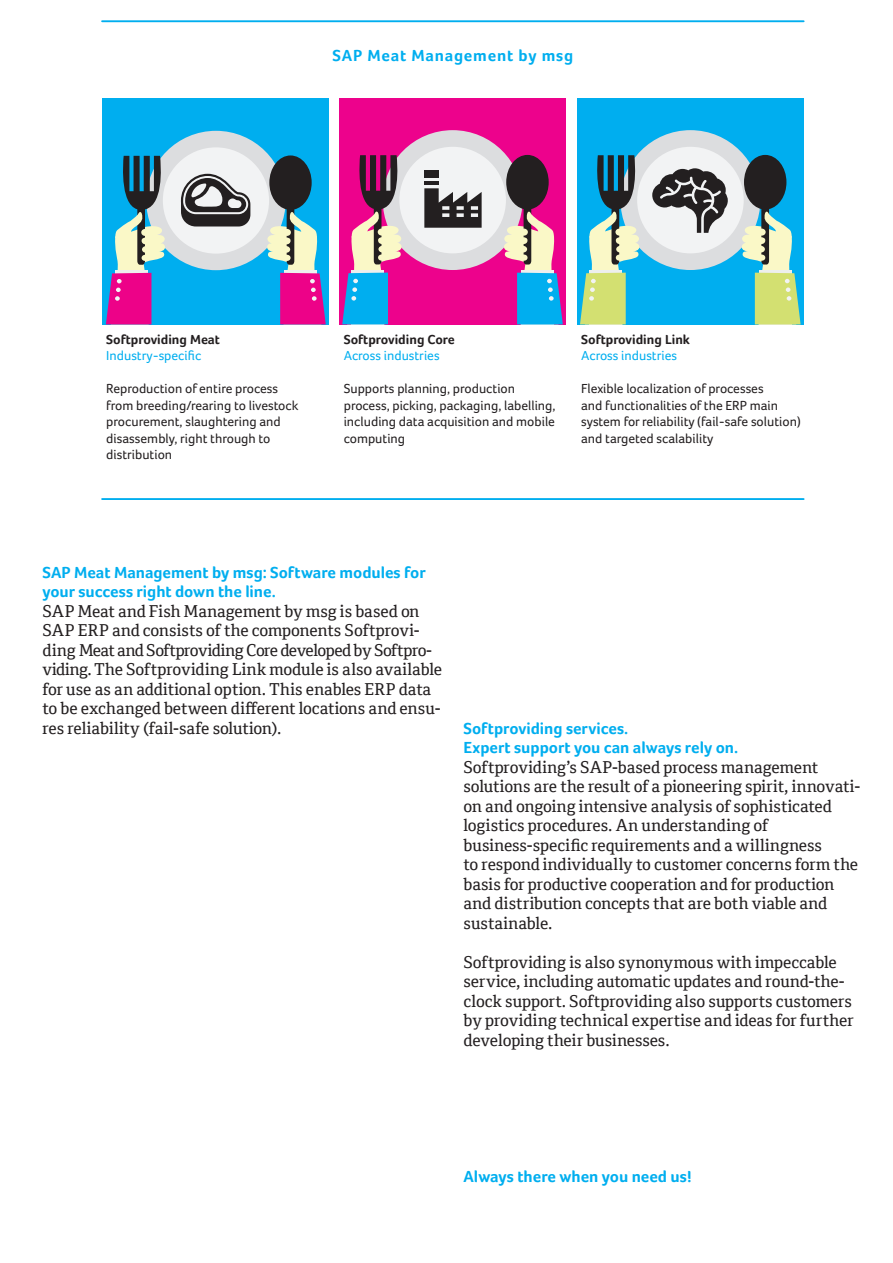
<style>
.page{position:relative;width:893px;height:1263px;background:#fff}
.page>*{position:absolute;margin:0;border:0;box-sizing:border-box;transform-origin:0 0}
.t1{font:16.5px/19.5px "Cordale";letter-spacing:-.005em;color:#231f20}
.t2{font:700 16.5px/19.5px "Foco Corp";color:#00aeef}
.t3{font:700 16.5px "Foco Corp";letter-spacing:.05em;color:#00aeef}
.t4{font:13.5px/16.5px "Foco Corp";color:#231f20}
.t5{font:700 13.5px "Foco Corp";color:#231f20}
.t6{font:13.5px "Foco Corp";color:#00aeef}
</style>
<div class="page">
<div style="left:102px;top:98px;width:227px;height:226px;background:#00aeef"></div>
<div style="left:146px;top:131px;width:140px;height:139px;background:#dcdddf;border-radius:50%"></div>
<div style="left:163px;top:147px;width:106px;height:107px;background:#f2f3f4;border-radius:50%"></div>
<svg style="left:106px;top:156px;width:60px;height:168px"></svg>
<svg style="left:267px;top:155px;width:59px;height:169px"></svg>
<div style="left:283px;top:255px;width:8px;height:6px;background:#faf8c7;border-radius:50%"></div>
<div style="left:282px;top:246px;width:8px;height:7px;background:#faf8c7;border-radius:50%"></div>
<svg style="left:181px;top:174px;width:69px;height:52px"></svg>
<div style="left:339px;top:98px;width:227px;height:226px;background:#ed028c"></div>
<div style="left:383px;top:130px;width:140px;height:140px;background:#dcdddf;border-radius:50%"></div>
<div style="left:399px;top:147px;width:107px;height:106px;background:#f2f3f4;border-radius:50%"></div>
<svg style="left:342px;top:155px;width:60px;height:169px"></svg>
<svg style="left:503px;top:155px;width:60px;height:169px"></svg>
<div style="left:519px;top:254px;width:8px;height:7px;background:#faf8c7;border-radius:50%"></div>
<div style="left:519px;top:246px;width:8px;height:6px;background:#faf8c7;border-radius:50%"></div>
<hr style="left:424px;top:181px;width:15px;height:4px;background:#231f20">
<div style="left:424px;top:170px;width:15px;height:8px;background:#231f20"></div>
<svg style="left:424px;top:188px;width:58px;height:40px"></svg>
<div style="left:577px;top:98px;width:227px;height:226px;background:#00aeef"></div>
<div style="left:620px;top:130px;width:140px;height:140px;background:#dcdddf;border-radius:50%"></div>
<div style="left:637px;top:147px;width:107px;height:106px;background:#f2f3f4;border-radius:50%"></div>
<svg style="left:580px;top:155px;width:60px;height:169px"></svg>
<svg style="left:741px;top:155px;width:60px;height:169px"></svg>
<div style="left:757px;top:254px;width:8px;height:7px;background:#faf8c7;border-radius:50%"></div>
<div style="left:757px;top:246px;width:8px;height:6px;background:#faf8c7;border-radius:50%"></div>
<svg style="left:652px;top:168px;width:76px;height:65px"></svg>
<hr style="left:102px;top:20px;width:702px;height:2px;background:#00aeef">
<hr style="left:102px;top:498px;width:702px;height:2px;background:#00aeef">
<p class="t3" style="left:332px;top:46px;width:242px">SAP Meat Management by msg</p>
<p class="t5" style="left:106px;top:331px;width:115px">Softproviding Meat</p>
<p class="t6" style="left:106px;top:348px;width:96px">Industry-specific</p>
<p class="t4" style="left:106px;top:380px;width:173px">Reproduction of entire process</p>
<p class="t4" style="left:106px;top:397px;width:194px">from breeding/rearing to livestock</p>
<p class="t4" style="left:106px;top:413px;width:176px">procurement, slaughtering and</p>
<p class="t4" style="left:106px;top:430px;width:166px">disassembly, right through to</p>
<p class="t4" style="left:106px;top:446px;width:67px">distribution</p>
<p class="t5" style="left:344px;top:331px;width:113px">Softproviding Core</p>
<p class="t6" style="left:344px;top:348px;width:97px">Across industries</p>
<p class="t4" style="left:344px;top:380px;width:173px">Supports planning, production</p>
<p class="t4" style="left:344px;top:397px;width:213px;text-align:justify">process, picking, packaging, labelling, including data acquisition and mobile computing</p>
<p class="t5" style="left:581px;top:331px;width:110px">Softproviding Link</p>
<p class="t6" style="left:581px;top:348px;width:97px">Across industries</p>
<p class="t4" style="left:581px;top:380px;width:184px">Flexible localization of processes</p>
<p class="t4" style="left:581px;top:397px;width:221px">and functionalities of the ERP main system for reliability (fail-safe solution) and targeted scalability</p>
<p class="t2" style="left:43px;top:562px;width:385px">SAP Meat Management by msg: Software modules for your success right down the line.</p>
<p class="t1" style="left:43px;top:601px;width:401px">SAP Meat and Fish Management by msg is based on SAP ERP and consists of the components Softprovi&shy;ding Meat and Softproviding Core developed by Softpro&shy;viding. The Softproviding Link module is also available for use as an additional option. This enables ERP data to be exchanged between different locations and ensu&shy;res reliability (fail-safe solution).</p>
<p class="t2" style="left:463px;top:718px;width:166px">Softproviding services.</p>
<p class="t2" style="left:463px;top:738px;width:276px">Expert support you can always rely on.</p>
<p class="t1" style="left:463px;top:757px;width:356px">Softproviding’s SAP-based process management</p>
<p class="t1" style="left:463px;top:777px;width:398px">solutions are the result of a pioneering spirit, innovati&shy;on and ongoing intensive analysis of sophisticated</p>
<p class="t1" style="left:463px;top:816px;width:306px">logistics procedures. An understanding of</p>
<p class="t1" style="left:463px;top:835px;width:360px">business-specific requirements and a willingness</p>
<p class="t1" style="left:463px;top:855px;width:396px">to respond individually to customer concerns form the basis for productive cooperation and for production and distribution concepts that are both viable and sustainable.</p>
<p class="t1" style="left:463px;top:952px;width:392px">Softproviding is also synonymous with impeccable service, including automatic updates and round-the&shy;clock support. Softproviding also supports customers by providing technical expertise and ideas for further developing their businesses.</p>
<p class="t2" style="left:463px;top:1167px;width:230px">Always there when you need us!</p>
</div>
